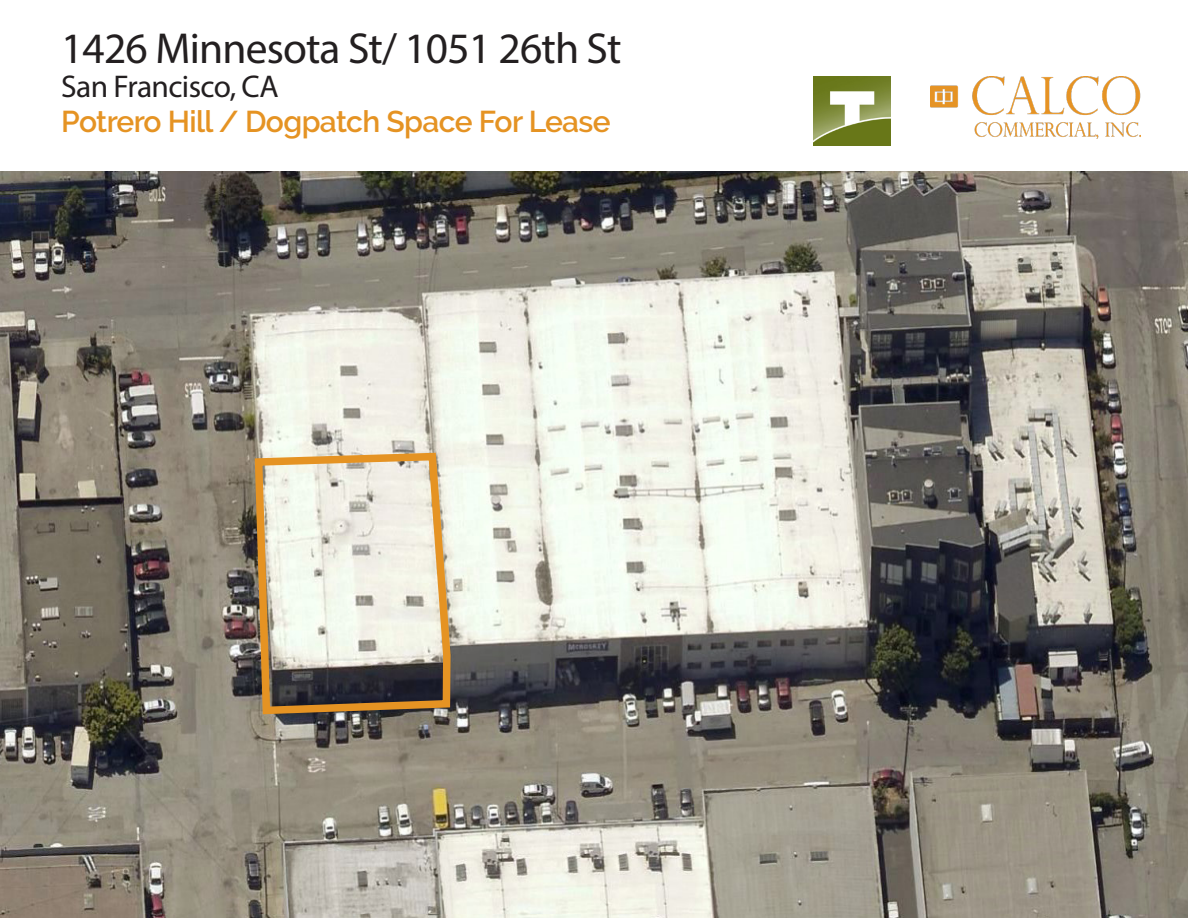
<style>
.page{position:relative;width:1188px;height:918px;background:#fff}
.page>*{position:absolute;margin:0;border:0;box-sizing:border-box;transform-origin:0 0}
.t1{font:43.5px "Myriad Pro";letter-spacing:-.02em;color:#231f20}
.t2{font:31.5px "Myriad Pro";letter-spacing:-.02em;color:#231f20}
.t3{font:600 30px "Raleway";letter-spacing:-.02em;color:#e59323}
</style>
<div class="page">
<img style="left:0;top:171px;width:1188px;height:747px">
<svg style="left:251px;top:449px;width:203px;height:269px;background:#c9bfac"></svg>
<img style="left:931px;top:76px;width:210px;height:62px">
<img style="left:813px;top:76px;width:78px;height:69px">
<p class="t1" style="left:61px;top:21px;width:562px">1426 Minnesota St/ 1051 26th St</p>
<p class="t2" style="left:61px;top:67px;width:219px">San Francisco, CA</p>
<p class="t3" style="left:61px;top:104px;width:551px">Potrero Hill / Dogpatch Space For Lease</p>
</div>
